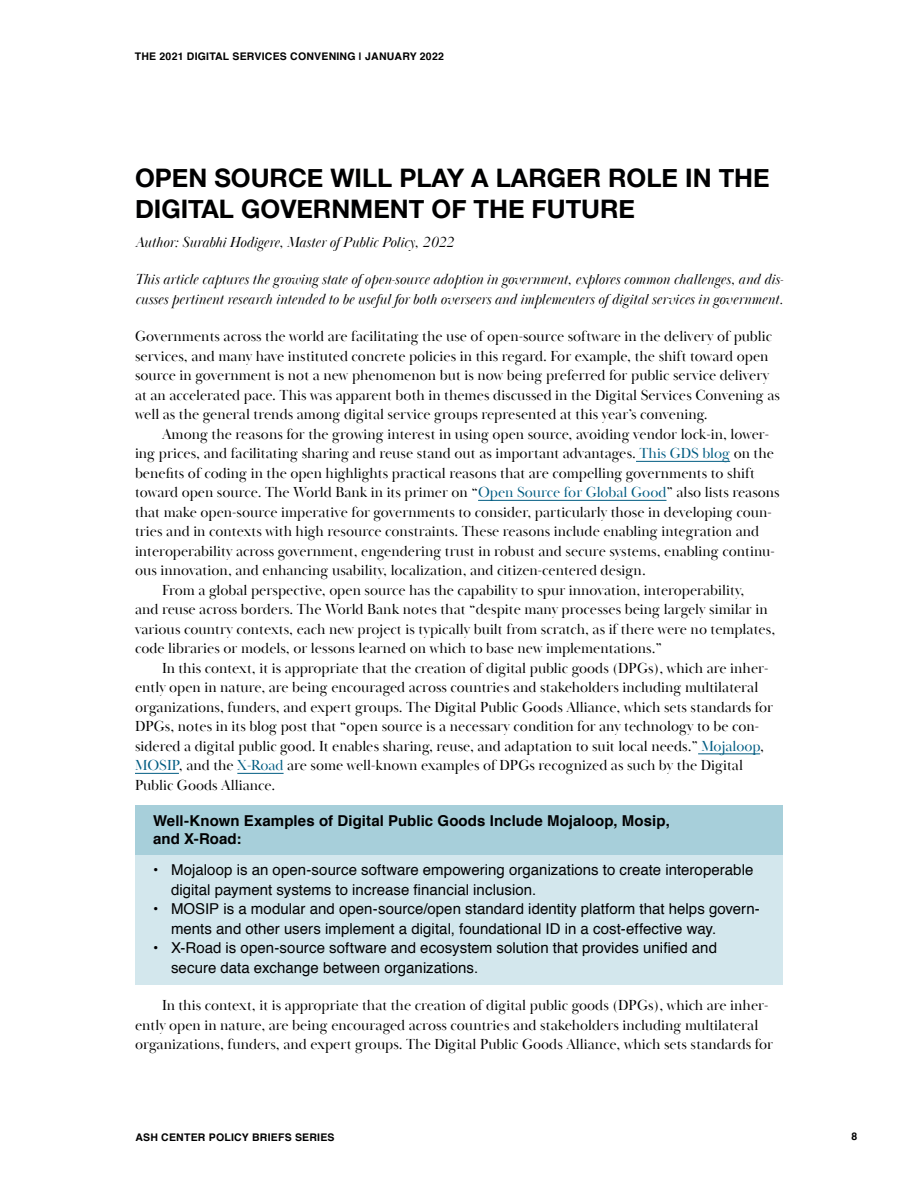
<style>
.page{position:relative;width:918px;height:1188px;background:#fff}
.page>*{position:absolute;margin:0;border:0;box-sizing:border-box;transform-origin:0 0}
.t1{font:700 25.5px/31.5px "Helvetica Neue";color:#000001}
.t2{font:15px/19.5px "Baskerville Poster PT";color:#000001}
.t3{font:15px/19.5px "Helvetica";letter-spacing:.005em;color:#000001}
.t4{font:italic 15px/19.5px "Baskerville Poster PT";color:#000001}
.t5{font:700 15px/18px "Helvetica";letter-spacing:.005em;color:#000001}
.t6{font:700 10.5px "Helvetica";letter-spacing:.02em;color:#000001}
.s1{color:#005c82}
</style>
<div class="page">
<hr style="left:636px;top:461px;width:94px;height:1px;background:#005c82">
<hr style="left:478px;top:500px;width:189px;height:1px;background:#005c82">
<hr style="left:698px;top:754px;width:62px;height:1px;background:#005c82">
<hr style="left:135px;top:773px;width:44px;height:1px;background:#005c82">
<hr style="left:237px;top:773px;width:47px;height:1px;background:#005c82">
<div style="left:135px;top:806px;width:648px;height:60px;background:#a7cfda"></div>
<div style="left:135px;top:855px;width:648px;height:51px;background:#d3e7ed"></div>
<div style="left:135px;top:894px;width:648px;height:51px;background:#d3e7ed"></div>
<div style="left:135px;top:933px;width:648px;height:51px;background:#d3e7ed"></div>
<p class="t6" style="left:135px;top:48px;width:67px">The 2021 Digital</p>
<p class="t6" style="left:233px;top:48px;width:37px">Services</p>
<p class="t6" style="left:290px;top:48px;width:39px">Convening</p>
<p class="t6" style="left:359px;top:48px;width:21px">| January</p>
<p class="t6" style="left:420px;top:48px;width:25px">2022</p>
<h1 class="t1" style="left:135px;top:163px;width:636px">OPEN SOURCE WILL PLAY A LARGER ROLE IN THE<br>DIGITAL GOVERNMENT OF THE FUTURE</h1>
<p class="t4" style="left:135px;top:233px;width:320px">Author: Surabhi Hodigere, Master of Public Policy, 2022</p>
<p class="t4" style="left:135px;top:270px;width:650px">This article captures the growing state of open-source adoption in government, explores common challenges, and dis&shy;cusses pertinent research intended to be useful for both overseers and implementers of digital services in government.</p>
<p class="t2" style="left:135px;top:327px;width:647px">Governments across the world are facilitating the use of open-source software in the delivery of public services, and many have instituted concrete policies in this regard. For example, the shift toward open source in government is not a new phenomenon but is now being preferred for public service delivery at an accelerated pace. This was apparent both in themes discussed in the Digital Services Convening as well as the general trends among digital service groups represented at this year’s convening.</p>
<p class="t2" style="left:162px;top:424px;width:609px">Among the reasons for the growing interest in using open source, avoiding vendor lock-in, lower-</p>
<p class="t2" style="left:135px;top:444px;width:641px">ing prices, and facilitating sharing and reuse stand out as important advantages. <span class="s1">This GDS blog</span> on the</p>
<p class="t2" style="left:135px;top:463px;width:622px">benefits of coding in the open highlights practical reasons that are compelling governments to shift</p>
<p class="t2" style="left:135px;top:483px;width:646px">toward open source. The World Bank in its primer on “<span class="s1">Open Source for Global Good</span>” also lists reasons</p>
<p class="t2" style="left:135px;top:502px;width:638px">that make open-source imperative for governments to consider, particularly those in developing coun-</p>
<p class="t2" style="left:135px;top:522px;width:626px">tries and in contexts with high resource constraints. These reasons include enabling integration and</p>
<p class="t2" style="left:135px;top:541px;width:641px">interoperability across government, engendering trust in robust and secure systems, enabling continu-</p>
<p class="t2" style="left:135px;top:561px;width:512px">ous innovation, and enhancing usability, localization, and citizen-centered design.</p>
<p class="t2" style="left:162px;top:580px;width:584px">From a global perspective, open source has the capability to spur innovation, interoperability,</p>
<p class="t2" style="left:135px;top:600px;width:634px">and reuse across borders. The World Bank notes that “despite many processes being largely similar in</p>
<p class="t2" style="left:135px;top:619px;width:642px">various country contexts, each new project is typically built from scratch, as if there were no templates,</p>
<p class="t2" style="left:135px;top:639px;width:529px">code libraries or models, or lessons learned on which to base new implementations.”</p>
<p class="t2" style="left:162px;top:658px;width:608px">In this context, it is appropriate that the creation of digital public goods (DPGs), which are inher-</p>
<p class="t2" style="left:135px;top:678px;width:625px">ently open in nature, are being encouraged across countries and stakeholders including multilateral</p>
<p class="t2" style="left:135px;top:697px;width:640px">organizations, funders, and expert groups. The Digital Public Goods Alliance, which sets standards for</p>
<p class="t2" style="left:135px;top:717px;width:626px">DPGs, notes in its blog post that “open source is a necessary condition for any technology to be con-</p>
<p class="t2" style="left:135px;top:736px;width:631px">sidered a digital public good. It enables sharing, reuse, and adaptation to suit local needs.” <span class="s1">Mojaloop</span>,</p>
<p class="t2" style="left:135px;top:756px;width:610px"><span class="s1">MOSIP</span>, and the <span class="s1">X-Road</span> are some well-known examples of DPGs recognized as such by the Digital</p>
<p class="t2" style="left:135px;top:775px;width:142px">Public Goods Alliance.</p>
<p class="t5" style="left:153px;top:812px;width:518px">Well-Known Examples of Digital Public Goods Include Mojaloop, Mosip, and X-Road:</p>
<p class="t3" style="left:171px;top:861px;width:584px;text-indent:-18px">• Mojaloop is an open-source software empowering organizations to create interoperable digital payment systems to increase financial inclusion.</p>
<p class="t3" style="left:171px;top:900px;width:590px;text-indent:-18px">• MOSIP is a modular and open-source/open standard identity platform that helps govern&shy;ments and other users implement a digital, foundational ID in a cost-effective way.</p>
<p class="t3" style="left:171px;top:939px;width:548px;text-indent:-18px">• X-Road is open-source software and ecosystem solution that provides unified and secure data exchange between organizations.</p>
<p class="t2" style="left:135px;top:996px;width:640px;text-indent:27px">In this context, it is appropriate that the creation of digital public goods (DPGs), which are inher&shy;ently open in nature, are being encouraged across countries and stakeholders including multilateral organizations, funders, and expert groups. The Digital Public Goods Alliance, which sets standards for</p>
<p class="t6" style="left:135px;top:1128px;width:201px">ASH CENTER POLICY BRIEFS SERIES</p>
<p class="t6" style="left:852px;top:1128px;width:7px">8</p>
</div>
